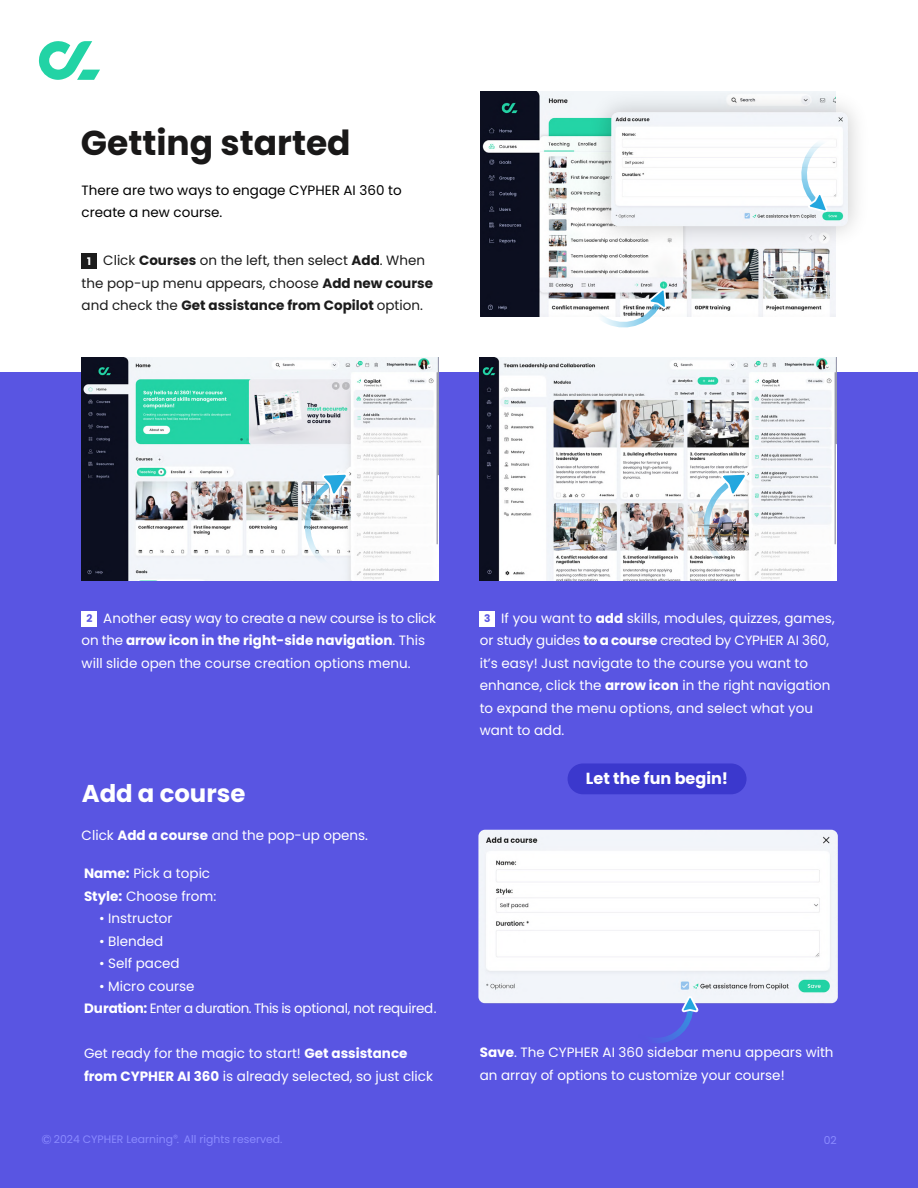
<style>
.page{position:relative;width:918px;height:1188px;background:#fff}
.page>*{position:absolute;margin:0;border:0;box-sizing:border-box;transform-origin:0 0}
.t1{font:700 34.5px "Poppins";color:#191818}
.t2{font:700 24.3px "Poppins";color:#fff}
.t3{font:700 16.05px "Poppins";color:#fff}
.t4{font:13.5px/22.5px "Poppins";color:#fff}
.t5{font:13.5px/22.5px "Poppins";color:#1c1c1c}
.t6{font:13.5px/22.5px "Poppins";letter-spacing:-.02em;color:#fff}
.t7{font:13.5px/22.5px "Poppins";color:#000}
.t8{font:10.8px "Poppins";color:#8a8aff}
.t9{font:700 10.5px "Poppins";color:#5955e2}
.t10{font:700 10.5px "Poppins";color:#fff}
.s1{font-weight:700}
.s2{font-size:13.05px}
.s3{font-family:"Koz Go Pr 6 N"}
</style>
<div class="page">
<img style="left:481px;top:91px;width:355px;height:226px">
<img style="left:580px;top:91px;width:277px;height:168px">
<div style="left:0;top:372px;width:918px;height:816px;background:#5955e2"></div>
<div style="left:82px;top:254px;width:15px;height:15px;background:#1c1c1c"></div>
<div style="left:82px;top:611px;width:15px;height:15px;background:#fff"></div>
<div style="left:480px;top:611px;width:15px;height:15px;background:#fff"></div>
<img style="left:480px;top:358px;width:357px;height:223px">
<svg style="left:39px;top:41px;width:61px;height:39px"></svg>
<img style="left:82px;top:358px;width:356px;height:223px">
<img style="left:478px;top:830px;width:360px;height:173px">
<div style="left:568px;top:763px;width:179px;height:31px;background:#3b38cd;border-radius:15px"></div>
<img style="left:611px;top:112px;width:237px;height:114px">
<svg style="left:632px;top:994px;width:68px;height:49px"></svg>
<img style="left:699px;top:472px;width:48px;height:105px">
<img style="left:300px;top:472px;width:48px;height:105px">
<svg style="left:584px;top:261px;width:84px;height:67px"></svg>
<svg style="left:800px;top:130px;width:39px;height:84px"></svg>
<h1 class="t1" style="left:81px;top:122px;width:271px">Getting started</h1>
<p class="t7" style="left:82px;top:179px;width:322px">There are two ways to engage CYPHER AI 360 to create a new course.</p>
<p class="t5" style="left:82px;top:250px;width:353px;text-indent:22px">Click <span class="s1">Courses</span> on the left, then select <span class="s1">Add</span>. When the pop-up menu appears, choose <span class="s1">Add new course </span>and check the <span class="s1">Get assistance from Copilot</span> option.</p>
<p class="t10" style="left:87px;top:255px;width:5px">1</p>
<p class="t4" style="left:82px;top:607px;width:356px;text-indent:22px">Another easy way to create a new course is to click on the <span class="s1">arrow icon in the right-side navigation</span>. This will slide open the course creation options menu.</p>
<p class="t4" style="left:501px;top:607px;width:335px">If you want to <span class="s1">add</span> skills, modules, quizzes, games,</p>
<p class="t9" style="left:484px;top:613px;width:8px">3</p>
<p class="t4" style="left:480px;top:629px;width:352px">or study guides <span class="s1">to a course</span> created by CYPHER AI 360, it’s easy! Just navigate to the course you want to enhance, click the <span class="s1">arrow icon</span> in the right navigation to expand the menu options, and select what you want to add.</p>
<p class="t9" style="left:86px;top:613px;width:7px">2</p>
<h2 class="t2" style="left:82px;top:780px;width:165px">Add a course</h2>
<p class="t4" style="left:82px;top:824px;width:288px">Click <span class="s1">Add a course</span> and the pop-up opens.</p>
<p class="t3" style="left:586px;top:769px;width:144px">Let the fun begin!</p>
<p class="t4" style="left:84px;top:862px;width:134px"><span class="s1">Name:</span> Pick a topic<br><span class="s1">Style:</span> Choose from:</p>
<p class="t4" style="left:99px;top:907px;width:75px">• Instructor</p>
<p class="t4" style="left:99px;top:930px;width:66px">• Blended</p>
<p class="t4" style="left:99px;top:952px;width:82px">• Self paced</p>
<p class="t6" style="left:84px;top:975px;width:354px;text-indent:15px">• Micro course<br><span class="s1">Duration:</span> Enter a duration. This is optional, not required.</p>
<p class="t4" style="left:84px;top:1042px;width:351px">Get ready for the magic to start! <span class="s1">Get assistance from CYPHER AI 360</span> is already selected, so just click</p>
<p class="t4" style="left:480px;top:1042px;width:355px"><span class="s1">Save</span>. The CYPHER AI 360 sidebar menu appears with an array of options to customize your course!</p>
<p class="t8" style="left:42px;top:1133px;width:243px"><span class="s2">©</span> 2024 CYPHER Learning<span class="s3">®</span>. All rights reserved.</p>
<p class="t8" style="left:824px;top:1134px;width:15px">02</p>
</div>
